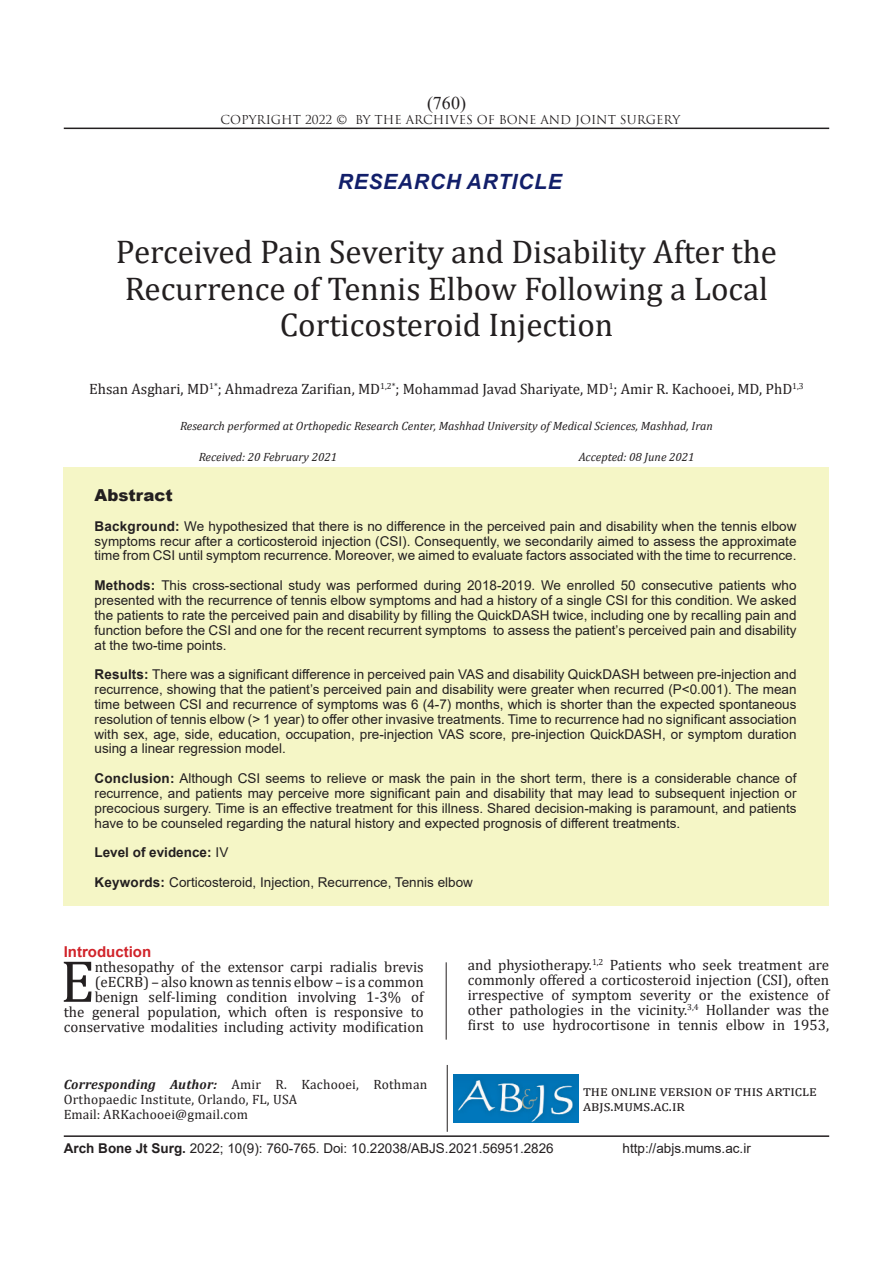
<style>
.page{position:relative;width:893px;height:1263px;background:#fff}
.page>*{position:absolute;margin:0;border:0;box-sizing:border-box;transform-origin:0 0}
.t1{font:60px "Cambria";color:#231f20}
.t2{font:33px/36.9px "Cambria";color:#231f20;text-align:center}
.sartitr{font:italic 700 21px "Arial";letter-spacing:.035em;color:#121f6a}
.t3{font:18px "Times New Roman";color:#231f20}
.CHEKIDEH{font:900 16.5px "Arial";color:#231f20}
.t4{font:15px/15px "Cambria";color:#231f20}
.Titr_ghermez_ABJS{font:700 15px "Arial";color:#d1232a}
.CHEKIDEH-2{font:13.5px/14.9px "Arial";color:#231f20;text-align:justify}
.نویسنده_مسئول{font:13.5px/15px "Cambria";letter-spacing:.015em;color:#231f20}
.CHEKIDEH-3{font:700 13.5px "Arial";color:#231f20}
.ریسرچ{font:italic 12px "Cambria";color:#231f20}
.t5{font:12px "Trajan Pro";color:#231f20}
.tarikh{font:italic 12px "Cambria";color:#231f20}
.s1{font-weight:700}
.s2{font-weight:400}
.s3{font-weight:700;font-style:italic}
</style>
<div class="page">
<hr style="left:64px;top:128px;width:765px;height:1px;background:#231f20">
<hr style="left:64px;top:1135px;width:765px;height:2px;background:#231f20">
<hr style="left:447px;top:1065px;width:1px;height:67px;background:#231f20">
<img style="left:454px;top:1075px;width:125px;height:47px">
<div style="left:64px;top:467px;width:765px;height:439px;background:#f5f6c6"></div>
<hr style="left:446px;top:962px;width:1px;height:78px;background:#231f20">
<h3 class="t3" style="left:427px;top:91px;width:40px">)760(</h3>
<p class="t5" style="left:221px;top:112px;width:461px">COPYRIGHT 2022 © BY THE ARCHIVES OF BONE AND JOINT SURGERY</p>
<p class="sartitr" style="left:338px;top:167px;width:225px">RESEARCH ARTICLE</p>
<p class="t2" style="left:116px;top:233px;width:663px">Perceived Pain Severity and Disability After the<br>Recurrence of Tennis Elbow Following a Local<br>Corticosteroid Injection</p>
<p class="t4" style="left:89px;top:382px;width:716px">Ehsan Asghari, MD<sup>1*</sup>; Ahmadreza Zarifian, MD<sup>1,2*</sup>; Mohammad Javad Shariyate, MD<sup>1</sup>; Amir R. Kachooei, MD, PhD<sup>1,3</sup></p>
<p class="ریسرچ" style="left:180px;top:418px;width:534px">Research performed at Orthopedic Research Center, Mashhad University of Medical Sciences, Mashhad, Iran</p>
<p class="tarikh" style="left:199px;top:449px;width:140px">Received: 20 February 2021</p>
<p class="tarikh" style="left:579px;top:449px;width:117px">Accepted: 08 June 2021</p>
<p class="CHEKIDEH" style="left:94px;top:483px;width:80px">Abstract</p>
<p class="CHEKIDEH-2" style="left:94px;top:518px;width:703px"><span class="s1">Background:</span> We hypothesized that there is no difference in the perceived pain and disability when the tennis elbow symptoms recur after a corticosteroid injection (CSI). Consequently, we secondarily aimed to assess the approximate time from CSI until symptom recurrence. Moreover, we aimed to evaluate factors associated with the time to recurrence.</p>
<p class="CHEKIDEH-2" style="left:94px;top:578px;width:703px"><span class="s1">Methods:</span> This cross-sectional study was performed during 2018-2019. We enrolled 50 consecutive patients who presented with the recurrence of tennis elbow symptoms and had a history of a single CSI for this condition. We asked the patients to rate the perceived pain and disability by filling the QuickDASH twice, including one by recalling pain and function before the CSI and one for the recent recurrent symptoms to assess the patient’s perceived pain and disability at the two-time points.</p>
<p class="CHEKIDEH-2" style="left:94px;top:667px;width:703px"><span class="s1">Results:</span> There was a significant difference in perceived pain VAS and disability QuickDASH between pre-injection and recurrence, showing that the patient’s perceived pain and disability were greater when recurred (P&lt;0.001). The mean time between CSI and recurrence of symptoms was 6 (4-7) months, which is shorter than the expected spontaneous resolution of tennis elbow (&gt; 1 year) to offer other invasive treatments. Time to recurrence had no significant association with sex, age, side, education, occupation, pre-injection VAS score, pre-injection QuickDASH, or symptom duration using a linear regression model.</p>
<p class="CHEKIDEH-2" style="left:94px;top:771px;width:703px"><span class="s1">Conclusion:</span> Although CSI seems to relieve or mask the pain in the short term, there is a considerable chance of recurrence, and patients may perceive more significant pain and disability that may lead to subsequent injection or precocious surgery. Time is an effective treatment for this illness. Shared decision-making is paramount, and patients have to be counseled regarding the natural history and expected prognosis of different treatments.</p>
<p class="CHEKIDEH-3" style="left:94px;top:843px;width:135px">Level of evidence: <span class="s2">IV</span></p>
<p class="CHEKIDEH-2" style="left:94px;top:875px;width:380px"><span class="s1">Keywords:</span> Corticosteroid, Injection, Recurrence, Tennis elbow</p>
<p class="Titr_ghermez_ABJS" style="left:64px;top:941px;width:89px">Introduction</p>
<p class="t1" style="left:60px;top:946px;width:36px">E</p>
<p class="t4" style="left:64px;top:959px;width:361px;text-align:right">nthesopathy of the extensor carpi radialis brevis (eECRB) – also known as tennis elbow – is a common benign self-liming condition involving 1-3% of<br>the general population, which often is responsive to conservative modalities including activity modification</p>
<p class="t4" style="left:468px;top:957px;width:363px;text-align:justify">and physiotherapy.<sup>1,2</sup> Patients who seek treatment are commonly offered a corticosteroid injection (CSI), often irrespective of symptom severity or the existence of other pathologies in the vicinity.<sup>3,4</sup> Hollander was the first to use hydrocortisone in tennis elbow in 1953,</p>
<p class="نویسنده_مسئول" style="left:64px;top:1077px;width:365px"><span class="s3">Corresponding Author:</span> Amir R. Kachooei, Rothman<br>Orthopaedic Institute, Orlando, FL, USA</p>
<p class="نویسنده_مسئول" style="left:64px;top:1107px;width:186px">Email: ARKachooei@gmail.com</p>
<p class="t4" style="left:583px;top:1083px;width:235px">the online version of this article abjs.mums.ac.ir</p>
<p class="CHEKIDEH-2" style="left:64px;top:1140px;width:492px"><span class="s1">Arch Bone Jt Surg.</span> 2022; 10(9): 760-765. Doi: 10.22038/ABJS.2021.56951.2826</p>
<p class="CHEKIDEH-2" style="left:623px;top:1140px;width:130px">http://abjs.mums.ac.ir</p>
</div>
